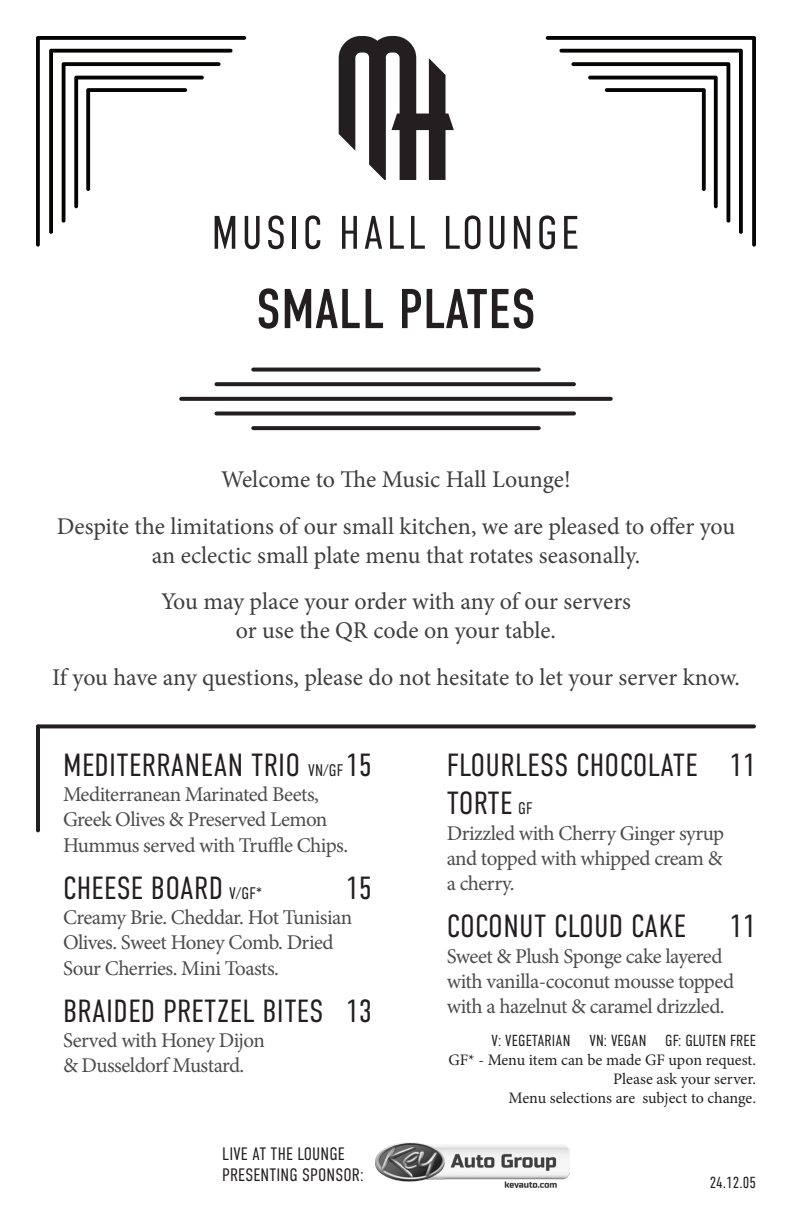
<style>
.page{position:relative;width:792px;height:1224px;background:#fff}
.page>*{position:absolute;margin:0;border:0;box-sizing:border-box;transform-origin:0 0}
.t1{font:56px "DIN Condensed";letter-spacing:.01em;color:#231f20}
.Item{font:300 32px "DIN Condensed";letter-spacing:.01em;color:#231f20}
.t2{font:24px/28.8px "Minion Pro";letter-spacing:-.005em;color:#3e3e3f;text-align:center}
.Ingredients_v2{font:21px/25.2px "Minion Pro";letter-spacing:-.025em;color:#4b4c4d}
.t3{font:300 18px "DIN Condensed";letter-spacing:.01em;color:#231f20}
.Item-2{font:16px/19.2px "Minion Pro";letter-spacing:-.005em;color:#231f20;text-align:right}
.Item-3{font:300 16px "DIN Condensed";letter-spacing:.01em;color:#231f20}
.s1{font-size:16.8px}
</style>
<div class="page">
<svg style="left:546px;top:36px;width:210px;height:211px"></svg>
<svg style="left:36px;top:36px;width:210px;height:211px"></svg>
<svg style="left:339px;top:36px;width:115px;height:144px"></svg>
<svg style="left:49px;top:49px;width:186px;height:200px"></svg>
<svg style="left:245px;top:216px;width:15px;height:33px"></svg>
<svg style="left:268px;top:215px;width:16px;height:34px"></svg>
<hr style="left:293px;top:216px;width:3px;height:33px;background:#231f20">
<svg style="left:305px;top:215px;width:15px;height:34px"></svg>
<svg style="left:342px;top:216px;width:15px;height:33px"></svg>
<svg style="left:365px;top:216px;width:17px;height:33px"></svg>
<svg style="left:390px;top:216px;width:14px;height:33px"></svg>
<svg style="left:411px;top:216px;width:14px;height:33px"></svg>
<svg style="left:446px;top:215px;width:34px;height:34px"></svg>
<svg style="left:490px;top:216px;width:15px;height:33px"></svg>
<svg style="left:514px;top:216px;width:16px;height:33px"></svg>
<svg style="left:539px;top:49px;width:204px;height:200px"></svg>
<svg style="left:181px;top:397px;width:430px;height:4px;fill:#231f20"></svg>
<svg style="left:253px;top:368px;width:286px;height:4px"></svg>
<svg style="left:253px;top:426px;width:286px;height:4px"></svg>
<svg style="left:216px;top:382px;width:358px;height:4px"></svg>
<svg style="left:216px;top:411px;width:358px;height:4px"></svg>
<svg style="left:38px;top:724px;width:716px;height:4px;fill:#231f20"></svg>
<hr style="left:36px;top:726px;width:4px;height:104px;background:#231f20">
<img style="left:375px;top:1143px;width:195px;height:45px">
<p class="t1" style="left:256px;top:278px;width:281px">SMALL PLATES</p>
<p class="t2" style="left:221px;top:465px;width:351px">Welcome to The Music Hall Lounge!</p>
<p class="t2" style="left:57px;top:512px;width:680px">Despite the limitations of our small kitchen, we are pleased to offer you an eclectic small plate menu that rotates seasonally.</p>
<p class="t2" style="left:161px;top:587px;width:471px">You may place your order with any of our servers or use the QR code on your table.</p>
<p class="t2" style="left:52px;top:663px;width:689px">If you have any questions, please do not hesitate to let your server know.</p>
<p class="Item" style="left:63px;top:747px;width:310px">MEDITERRANEAN TRIO <span class="s1">VN/GF</span>15</p>
<p class="Ingredients_v2" style="left:63px;top:782px;width:287px">Mediterranean Marinated Beets,<br>Greek Olives &amp; Preserved Lemon<br>Hummus served with Truffle Chips.</p>
<p class="Item" style="left:63px;top:870px;width:201px">CHEESE BOARD <span class="s1">V/GF*</span></p>
<p class="Item" style="left:346px;top:870px;width:28px">15</p>
<p class="Ingredients_v2" style="left:63px;top:905px;width:291px">Creamy Brie. Cheddar. Hot Tunisian<br>Olives. Sweet Honey Comb. Dried<br>Sour Cherries. Mini Toasts.</p>
<p class="Item" style="left:63px;top:993px;width:310px">BRAIDED PRETZEL BITES 13</p>
<p class="Ingredients_v2" style="left:63px;top:1028px;width:203px">Served with Honey Dijon</p>
<p class="Ingredients_v2" style="left:63px;top:1053px;width:183px">&amp; Dusseldorf Mustard.</p>
<p class="t3" style="left:222px;top:1143px;width:124px">LIVE AT THE LOUNGE</p>
<p class="t3" style="left:222px;top:1165px;width:143px">PRESENTING SPONSOR:</p>
<p class="Item" style="left:447px;top:747px;width:310px">FLOURLESS CHOCOLATE 11</p>
<p class="Item" style="left:447px;top:786px;width:87px">TORTE <span class="s1">GF</span></p>
<p class="Ingredients_v2" style="left:447px;top:820px;width:279px">Drizzled with Cherry Ginger syrup and topped with whipped cream &amp;</p>
<p class="Ingredients_v2" style="left:447px;top:871px;width:69px">a cherry.</p>
<p class="Item" style="left:447px;top:909px;width:241px">COCONUT CLOUD CAKE</p>
<p class="Item" style="left:730px;top:909px;width:28px">11</p>
<p class="Ingredients_v2" style="left:447px;top:943px;width:289px">Sweet &amp; Plush Sponge cake layered with vanilla-coconut mousse topped with a hazelnut &amp; caramel drizzled.</p>
<p class="Item-3" style="left:492px;top:1031px;width:266px">V: VEGETARIAN VN: VEGAN GF: GLUTEN FREE</p>
<p class="Item-2" style="left:448px;top:1050px;width:309px">GF* - Menu item can be made GF upon request.<br>Please ask your server.</p>
<p class="Item-2" style="left:509px;top:1089px;width:249px">Menu selections are subject to change.</p>
<p class="Item-3" style="left:710px;top:1174px;width:48px">24.12.05</p>
</div>
